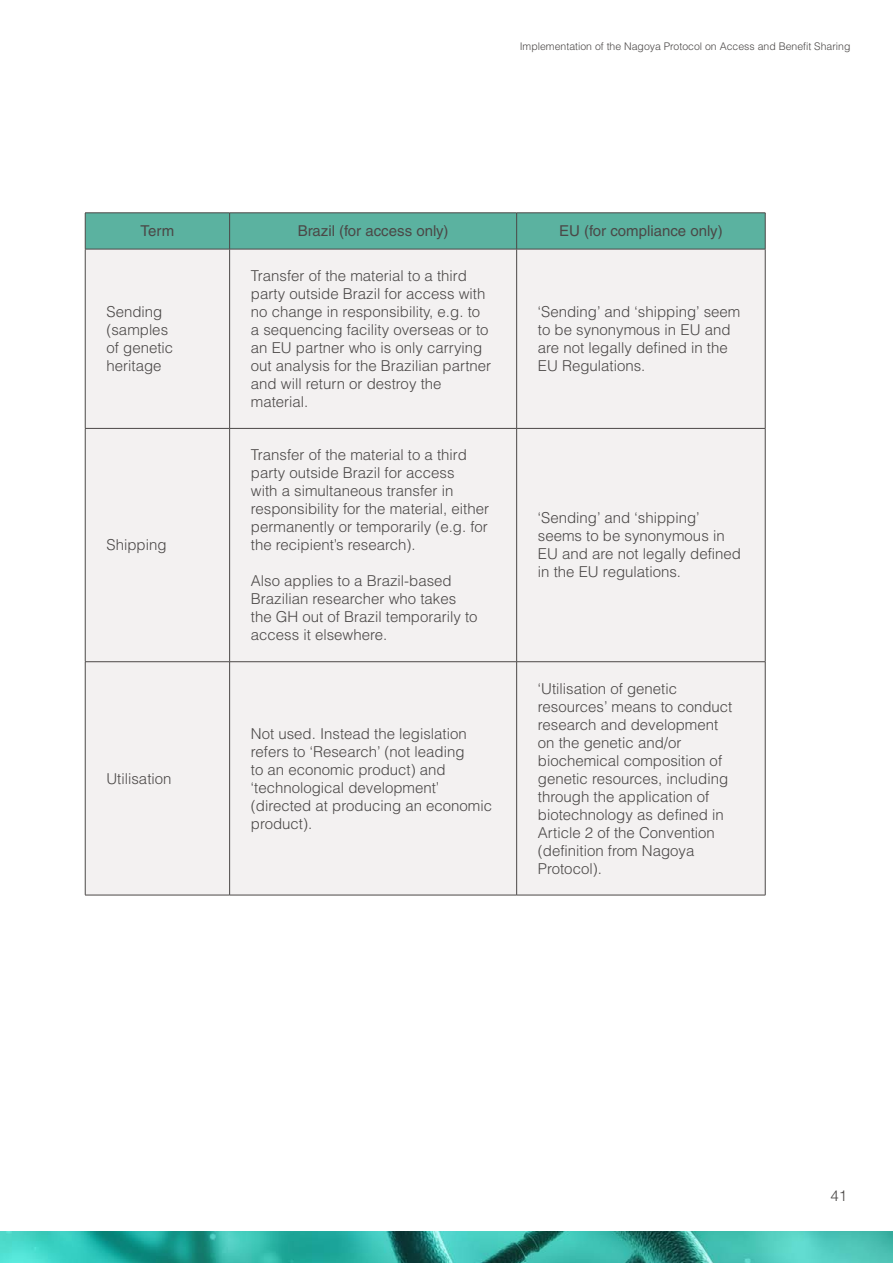
<style>
.page{position:relative;width:893px;height:1263px;background:#fff}
.page>*{position:absolute;margin:0;border:0;box-sizing:border-box;transform-origin:0 0}
.t1{font:300 15px/18px "Helvetica LT Std";color:#4b4847}
.t2{font:15px "Helvetica LT Std";color:#4b4847}
.t3{font:300 10.5px "Helvetica LT Std";color:#4b4847}
</style>
<div class="page">
<img style="left:0;top:1231px;width:893px;height:32px">
<div style="left:86px;top:214px;width:679px;height:35px;background:#5bb2a0"></div>
<div style="left:86px;top:250px;width:679px;height:645px;background:#f3f1f1"></div>
<hr style="left:85px;top:249px;width:1px;height:179px;background:#4b4847">
<hr style="left:229px;top:249px;width:1px;height:179px;background:#4b4847">
<hr style="left:516px;top:249px;width:1px;height:179px;background:#4b4847">
<hr style="left:765px;top:249px;width:1px;height:179px;background:#4b4847">
<hr style="left:85px;top:213px;width:145px;height:1px;background:#4b4847">
<hr style="left:85px;top:213px;width:1px;height:36px;background:#4b4847">
<hr style="left:230px;top:213px;width:287px;height:1px;background:#4b4847">
<hr style="left:229px;top:213px;width:1px;height:36px;background:#4b4847">
<hr style="left:517px;top:213px;width:248px;height:1px;background:#4b4847">
<hr style="left:516px;top:213px;width:1px;height:36px;background:#4b4847">
<hr style="left:765px;top:213px;width:1px;height:36px;background:#4b4847">
<hr style="left:85px;top:249px;width:145px;height:1px;background:#4b4847">
<hr style="left:230px;top:249px;width:287px;height:1px;background:#4b4847">
<hr style="left:517px;top:249px;width:248px;height:1px;background:#4b4847">
<hr style="left:85px;top:428px;width:145px;height:1px;background:#4b4847">
<hr style="left:85px;top:429px;width:1px;height:232px;background:#4b4847">
<hr style="left:230px;top:428px;width:287px;height:1px;background:#4b4847">
<hr style="left:229px;top:429px;width:1px;height:232px;background:#4b4847">
<hr style="left:517px;top:428px;width:248px;height:1px;background:#4b4847">
<hr style="left:516px;top:429px;width:1px;height:232px;background:#4b4847">
<hr style="left:765px;top:429px;width:1px;height:232px;background:#4b4847">
<hr style="left:85px;top:661px;width:145px;height:1px;background:#4b4847">
<hr style="left:85px;top:662px;width:1px;height:233px;background:#4b4847">
<hr style="left:230px;top:661px;width:287px;height:1px;background:#4b4847">
<hr style="left:229px;top:662px;width:1px;height:233px;background:#4b4847">
<hr style="left:517px;top:661px;width:248px;height:1px;background:#4b4847">
<hr style="left:516px;top:662px;width:1px;height:233px;background:#4b4847">
<hr style="left:765px;top:662px;width:1px;height:233px;background:#4b4847">
<hr style="left:85px;top:895px;width:145px;height:1px;background:#4b4847">
<hr style="left:230px;top:895px;width:287px;height:1px;background:#4b4847">
<hr style="left:517px;top:895px;width:248px;height:1px;background:#4b4847">
<p class="t3" style="left:520px;top:40px;width:332px">Implementation of the Nagoya Protocol on Access and Benefit Sharing</p>
<p class="t2" style="left:141px;top:222px;width:35px">Term</p>
<p class="t2" style="left:298px;top:222px;width:152px">Brazil (for access only)</p>
<p class="t2" style="left:559px;top:222px;width:165px">EU (for compliance only)</p>
<p class="t1" style="left:106px;top:303px;width:68px">Sending (samples of genetic heritage</p>
<p class="t1" style="left:106px;top:536px;width:61px">Shipping</p>
<p class="t1" style="left:106px;top:769px;width:67px">Utilisation</p>
<p class="t1" style="left:251px;top:267px;width:242px">Transfer of the material to a third party outside Brazil for access with no change in responsibility, e.g. to a sequencing facility overseas or to an EU partner who is only carrying out analysis for the Brazilian partner and will return or destroy the material.</p>
<p class="t1" style="left:251px;top:446px;width:240px">Transfer of the material to a third party outside Brazil for access<br>with a simultaneous transfer in responsibility for the material, either permanently or temporarily (e.g. for the recipient’s research).</p>
<p class="t1" style="left:251px;top:572px;width:228px">Also applies to a Brazil-based<br>Brazilian researcher who takes the GH out of Brazil temporarily to access it elsewhere.</p>
<p class="t1" style="left:251px;top:724px;width:243px">Not used. Instead the legislation refers to ‘Research’ (not leading<br>to an economic product) and ‘technological development’ (directed at producing an economic product).</p>
<p class="t1" style="left:538px;top:303px;width:204px">‘Sending’ and ‘shipping’ seem to be synonymous in EU and are not legally defined in the<br>EU Regulations.</p>
<p class="t1" style="left:538px;top:509px;width:205px">‘Sending’ and ‘shipping’ seems to be synonymous in<br>EU and are not legally defined in the EU regulations.</p>
<p class="t1" style="left:538px;top:679px;width:196px">‘Utilisation of genetic resources’ means to conduct research and development on the genetic and/or biochemical composition of genetic resources, including through the application of biotechnology as defined in<br>Article 2 of the Convention (definition from Nagoya<br>Protocol).</p>
<p class="t1" style="left:830px;top:1187px;width:18px">41</p>
</div>
